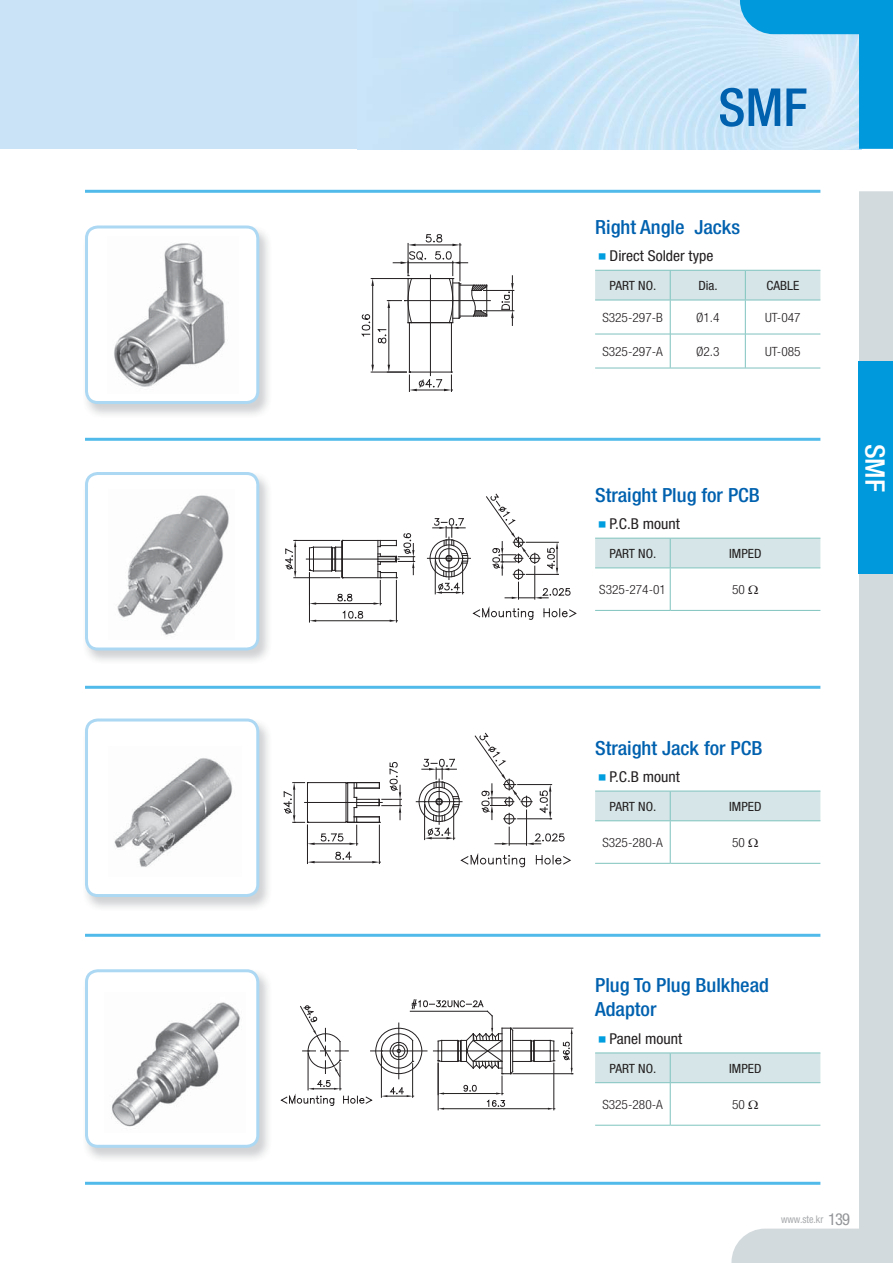
<style>
.page{position:relative;width:893px;height:1263px;background:#fff}
.page>*{position:absolute;margin:0;border:0;box-sizing:border-box;transform-origin:0 0}
.t1{font:500 condensed 52.5px "Helvetica Neue";color:#0061af}
.t2{font:500 condensed 27px "Helvetica Neue";color:#fff;scale:1.05 1}
.t3{font:500 condensed 19.5px/24px "Helvetica Neue";color:#0061af;scale:1.05 1}
.t4{font:condensed 15px "Helvetica Neue";color:#231f20;scale:1.05 1}
.t5{font:300 condensed 12.75px "Helvetica Neue";color:#231f20;scale:1.05 1}
.t6{font:condensed 12.75px "Helvetica Neue";color:#231f20;scale:1.05 1}
.t7{font:condensed 10.5px "Helvetica Neue";color:#a7a9ac;scale:.95 1}
.s1{font-family:"YDVYGO Std 12 KS Cms UHC H";font-stretch:normal;color:#009ddf}
.s2{font-size:16.5px;color:#939598}
</style>
<div class="page">
<div style="left:0;top:0;width:893px;height:149px;background:#cae3f6"></div>
<img style="left:470px;top:0;width:270px;height:149px">
<svg style="left:740px;top:0;width:153px;height:149px"></svg>
<svg style="left:731px;top:191px;width:162px;height:1072px"></svg>
<hr style="left:85px;top:190px;width:735px;height:3px;background:#51baea">
<hr style="left:85px;top:438px;width:735px;height:3px;background:#51baea">
<hr style="left:85px;top:686px;width:735px;height:3px;background:#51baea">
<hr style="left:85px;top:934px;width:735px;height:3px;background:#51baea">
<hr style="left:85px;top:1182px;width:735px;height:3px;background:#51baea">
<img style="left:85px;top:226px;width:184px;height:189px">
<div style="left:87px;top:227px;width:171px;height:176px;background:#fff;border-radius:11px"></div>
<div style="left:85px;top:226px;width:174px;height:178px;border:3px solid #acd8f3;border-radius:11px"></div>
<img style="left:86px;top:472px;width:183px;height:189px">
<div style="left:87px;top:474px;width:171px;height:175px;background:#fff;border-radius:11px"></div>
<div style="left:85px;top:472px;width:174px;height:179px;border:3px solid #acd8f3;border-radius:11px"></div>
<img style="left:85px;top:719px;width:184px;height:189px">
<div style="left:87px;top:720px;width:171px;height:176px;background:#fff;border-radius:11px"></div>
<div style="left:85px;top:719px;width:174px;height:178px;border:3px solid #acd8f3;border-radius:11px"></div>
<img style="left:86px;top:973px;width:183px;height:186px">
<div style="left:87px;top:971px;width:171px;height:175px;background:#fff;border-radius:11px"></div>
<div style="left:85px;top:969px;width:174px;height:179px;border:3px solid #acd8f3;border-radius:11px"></div>
<hr style="left:670px;top:300px;width:1px;height:34px;background:#7ec3be">
<hr style="left:745px;top:300px;width:1px;height:34px;background:#7ec3be">
<hr style="left:595px;top:334px;width:150px;height:1px;background:#7ec3be">
<hr style="left:670px;top:334px;width:1px;height:34px;background:#7ec3be">
<hr style="left:745px;top:334px;width:75px;height:1px;background:#7ec3be">
<hr style="left:745px;top:334px;width:1px;height:34px;background:#7ec3be">
<svg style="left:595px;top:270px;width:225px;height:30px;background:#d1e4e5"></svg>
<hr style="left:595px;top:300px;width:225px;height:1px;background:#7ec3be">
<hr style="left:595px;top:368px;width:225px;height:1px;background:#7ec3be">
<hr style="left:595px;top:610px;width:75px;height:1px;background:#7ec3be">
<hr style="left:595px;top:568px;width:75px;height:1px;background:#7ec3be">
<svg style="left:595px;top:538px;width:225px;height:30px;background:#d2e4e6"></svg>
<hr style="left:670px;top:568px;width:150px;height:1px;background:#7ec3be">
<hr style="left:670px;top:610px;width:150px;height:1px;background:#7ec3be">
<hr style="left:670px;top:568px;width:1px;height:42px;background:#7ec3be">
<hr style="left:595px;top:863px;width:75px;height:1px;background:#7ec3be">
<div style="left:595px;top:791px;width:225px;height:30px;background:#d6e6e8"></div>
<hr style="left:670px;top:820px;width:150px;height:1px;background:#7ec3be">
<hr style="left:670px;top:863px;width:150px;height:1px;background:#7ec3be">
<hr style="left:670px;top:821px;width:1px;height:42px;background:#7ec3be">
<hr style="left:595px;top:1125px;width:75px;height:1px;background:#7ec3be">
<div style="left:595px;top:1053px;width:225px;height:30px;background:#d6e6e8"></div>
<hr style="left:670px;top:1082px;width:150px;height:1px;background:#7ec3be">
<hr style="left:670px;top:1125px;width:150px;height:1px;background:#7ec3be">
<hr style="left:670px;top:1083px;width:1px;height:42px;background:#7ec3be">
<hr style="left:451px;top:323px;width:1px;height:49px;background:#231f20">
<hr style="left:404px;top:300px;width:86px;height:1px;background:#231f20">
<hr style="left:430px;top:275px;width:1px;height:101px;background:#231f20">
<hr style="left:409px;top:323px;width:1px;height:49px;background:#231f20">
<hr style="left:389px;top:308px;width:1px;height:57px;background:#231f20">
<svg style="left:378px;top:329px;width:8px;height:14px"></svg>
<hr style="left:371px;top:372px;width:35px;height:1px;background:#231f20">
<hr style="left:371px;top:278px;width:38px;height:1px;background:#231f20">
<hr style="left:372px;top:286px;width:1px;height:79px;background:#231f20">
<svg style="left:371px;top:365px;width:3px;height:7px"></svg>
<svg style="left:387px;top:365px;width:65px;height:26px"></svg>
<svg style="left:371px;top:279px;width:3px;height:7px"></svg>
<svg style="left:361px;top:314px;width:9px;height:22px"></svg>
<hr style="left:483px;top:310px;width:31px;height:1px;background:#231f20">
<hr style="left:483px;top:290px;width:31px;height:1px;background:#231f20">
<svg style="left:502px;top:276px;width:12px;height:49px"></svg>
<svg style="left:387px;top:234px;width:100px;height:89px"></svg>
<hr style="left:342px;top:577px;width:54px;height:1px;background:#231f20">
<hr style="left:306px;top:559px;width:93px;height:1px;background:#231f20">
<hr style="left:427px;top:558px;width:43px;height:1px;background:#231f20">
<hr style="left:342px;top:540px;width:54px;height:1px;background:#231f20">
<svg style="left:430px;top:518px;width:38px;height:76px"></svg>
<hr style="left:294px;top:577px;width:46px;height:1px;background:#231f20">
<hr style="left:294px;top:540px;width:46px;height:1px;background:#231f20">
<svg style="left:285px;top:540px;width:11px;height:38px"></svg>
<hr style="left:316px;top:603px;width:58px;height:1px;background:#231f20">
<svg style="left:310px;top:602px;width:6px;height:3px"></svg>
<svg style="left:337px;top:594px;width:15px;height:7px"></svg>
<hr style="left:309px;top:573px;width:1px;height:49px;background:#231f20">
<hr style="left:396px;top:580px;width:1px;height:42px;background:#231f20">
<hr style="left:316px;top:621px;width:74px;height:1px;background:#231f20">
<svg style="left:309px;top:540px;width:34px;height:38px"></svg>
<svg style="left:374px;top:533px;width:41px;height:72px"></svg>
<svg style="left:390px;top:620px;width:7px;height:2px"></svg>
<svg style="left:343px;top:611px;width:20px;height:7px"></svg>
<svg style="left:473px;top:607px;width:60px;height:13px"></svg>
<svg style="left:544px;top:609px;width:32px;height:8px"></svg>
<svg style="left:486px;top:494px;width:84px;height:105px"></svg>
<hr style="left:305px;top:802px;width:77px;height:1px;background:#231f20">
<hr style="left:307px;top:822px;width:39px;height:1px;background:#231f20">
<hr style="left:307px;top:782px;width:39px;height:1px;background:#231f20">
<hr style="left:416px;top:801px;width:46px;height:1px;background:#231f20">
<hr style="left:424px;top:805px;width:1px;height:35px;background:#231f20">
<hr style="left:453px;top:805px;width:1px;height:35px;background:#231f20">
<svg style="left:419px;top:759px;width:41px;height:80px"></svg>
<svg style="left:461px;top:854px;width:64px;height:13px"></svg>
<svg style="left:536px;top:856px;width:35px;height:8px"></svg>
<svg style="left:475px;top:733px;width:89px;height:112px"></svg>
<hr style="left:315px;top:844px;width:35px;height:1px;background:#231f20">
<hr style="left:307px;top:825px;width:1px;height:39px;background:#231f20">
<hr style="left:379px;top:825px;width:1px;height:39px;background:#231f20">
<hr style="left:315px;top:862px;width:57px;height:1px;background:#231f20">
<svg style="left:308px;top:861px;width:7px;height:2px"></svg>
<svg style="left:284px;top:782px;width:31px;height:63px"></svg>
<svg style="left:321px;top:762px;width:80px;height:83px"></svg>
<svg style="left:372px;top:861px;width:8px;height:2px"></svg>
<svg style="left:335px;top:852px;width:16px;height:8px"></svg>
<hr style="left:433px;top:1051px;width:125px;height:1px;background:#231f20">
<hr style="left:513px;top:1028px;width:60px;height:1px;background:#231f20">
<hr style="left:513px;top:1073px;width:60px;height:1px;background:#231f20">
<hr style="left:571px;top:1034px;width:1px;height:34px;background:#231f20">
<svg style="left:563px;top:1042px;width:7px;height:18px"></svg>
<svg style="left:281px;top:999px;width:274px;height:111px"></svg>
<img style="left:114px;top:243px;width:111px;height:144px">
<img style="left:117px;top:495px;width:112px;height:140px">
<img style="left:114px;top:758px;width:118px;height:109px">
<img style="left:112px;top:1002px;width:128px;height:125px">
<div style="left:859px;top:362px;width:34px;height:212px;background:#0099dc"></div>
<svg style="left:748px;top:585px;width:10px;height:9px"></svg>
<svg style="left:748px;top:838px;width:10px;height:9px"></svg>
<svg style="left:748px;top:1100px;width:10px;height:9px"></svg>
<h1 class="t1" style="left:718px;top:88px;width:91px">SMF</h1>
<h3 class="t3" style="left:595px;top:216px;width:140px">Right Angle Jacks</h3>
<p class="t4" style="left:595px;top:251px;width:114px"><span class="s1">■</span>Direct Solder type</p>
<p class="t6" style="left:609px;top:281px;width:46px">PART NO.</p>
<p class="t6" style="left:698px;top:281px;width:20px">Dia.</p>
<p class="t6" style="left:766px;top:281px;width:33px">CABLE</p>
<p class="t5" style="left:602px;top:313px;width:59px">S325-297-B</p>
<p class="t5" style="left:696px;top:313px;width:24px">Ø1.4</p>
<p class="t5" style="left:765px;top:313px;width:35px">UT-047</p>
<p class="t5" style="left:602px;top:347px;width:59px">S325-297-A</p>
<p class="t5" style="left:696px;top:347px;width:24px">Ø2.3</p>
<p class="t5" style="left:765px;top:347px;width:35px">UT-085</p>
<h3 class="t3" style="left:595px;top:484px;width:158px">Straight Plug for PCB</h3>
<p class="t4" style="left:595px;top:519px;width:82px"><span class="s1">■</span>P.C.B mount</p>
<p class="t6" style="left:609px;top:549px;width:46px">PART NO.</p>
<p class="t6" style="left:729px;top:549px;width:32px">IMPED</p>
<p class="t5" style="left:599px;top:585px;width:65px">S325-274-01</p>
<p class="t5" style="left:732px;top:585px;width:14px">50</p>
<h2 class="t2" style="left:885px;top:444px;width:47px;rotate:90deg">SMF</h2>
<h3 class="t3" style="left:595px;top:737px;width:161px">Straight Jack for PCB</h3>
<p class="t4" style="left:595px;top:771px;width:82px"><span class="s1">■</span>P.C.B mount</p>
<p class="t6" style="left:609px;top:802px;width:46px">PART NO.</p>
<p class="t6" style="left:729px;top:802px;width:32px">IMPED</p>
<p class="t5" style="left:602px;top:838px;width:59px">S325-280-A</p>
<p class="t5" style="left:732px;top:838px;width:14px">50</p>
<h3 class="t3" style="left:595px;top:975px;width:167px">Plug To Plug Bulkhead<br>Adaptor</h3>
<p class="t4" style="left:595px;top:1033px;width:84px"><span class="s1">■</span>Panel mount</p>
<p class="t6" style="left:609px;top:1064px;width:46px">PART NO.</p>
<p class="t6" style="left:729px;top:1064px;width:32px">IMPED</p>
<p class="t5" style="left:602px;top:1100px;width:59px">S325-280-A</p>
<p class="t5" style="left:732px;top:1100px;width:14px">50</p>
<p class="t7" style="left:781px;top:1215px;width:74px">www.ste.kr <span class="s2">139</span></p>
</div>
